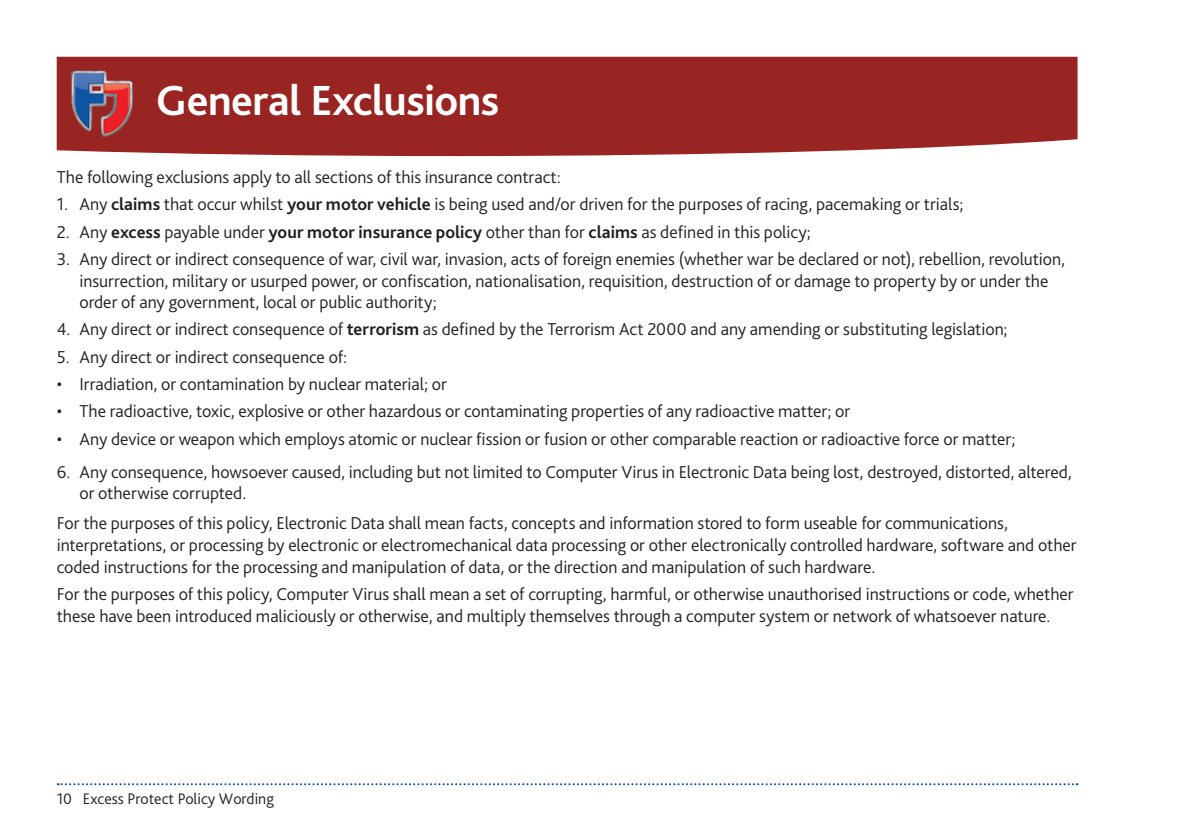
<style>
.page{position:relative;width:1191px;height:840px;background:#fff}
.page>*{position:absolute;margin:0;border:0;box-sizing:border-box;transform-origin:0 0}
.t1{font:700 44px "Bliss Pro";letter-spacing:-.01em;color:#fff}
.Body__2{font:300 18px/21.6px "Bliss Pro";color:#231f20}
.t2{font:300 16px "Bliss Pro";color:#231f20}
.s1{font-weight:700}
</style>
<div class="page">
<svg style="left:58px;top:783px;width:1019px;height:1px"></svg>
<div style="left:57px;top:57px;width:1020px;height:99px;background:#992523"></div>
<img style="left:71px;top:70px;width:63px;height:68px">
<p class="t1" style="left:156px;top:73px;width:345px">General Exclusions</p>
<p class="Body__2" style="left:57px;top:166px;width:506px">The following exclusions apply to all sections of this insurance contract:</p>
<p class="Body__2" style="left:57px;top:193px;width:908px">1. Any <span class="s1">claims</span> that occur whilst <span class="s1">your motor vehicle</span> is being used and/or driven for the purposes of racing, pacemaking or trials;</p>
<p class="Body__2" style="left:57px;top:220px;width:755px">2. Any <span class="s1">excess</span> payable under <span class="s1">your motor insurance policy</span> other than for <span class="s1">claims</span> as defined in this policy;</p>
<p class="Body__2" style="left:79px;top:247px;width:987px;text-indent:-23px">3. Any direct or indirect consequence of war, civil war, invasion, acts of foreign enemies (whether war be declared or not), rebellion, revolution, insurrection, military or usurped power, or confiscation, nationalisation, requisition, destruction of or damage to property by or under the order of any government, local or public authority;</p>
<p class="Body__2" style="left:57px;top:318px;width:952px">4. Any direct or indirect consequence of <span class="s1">terrorism</span> as defined by the Terrorism Act 2000 and any amending or substituting legislation;</p>
<p class="Body__2" style="left:57px;top:345px;width:292px">5. Any direct or indirect consequence of:</p>
<p class="Body__2" style="left:57px;top:372px;width:391px">• Irradiation, or contamination by nuclear material; or</p>
<p class="Body__2" style="left:57px;top:400px;width:795px">• The radioactive, toxic, explosive or other hazardous or contaminating properties of any radioactive matter; or</p>
<p class="Body__2" style="left:57px;top:427px;width:960px">• Any device or weapon which employs atomic or nuclear fission or fusion or other comparable reaction or radioactive force or matter;</p>
<p class="Body__2" style="left:79px;top:460px;width:994px;text-indent:-23px">6. Any consequence, howsoever caused, including but not limited to Computer Virus in Electronic Data being lost, destroyed, distorted, altered, or otherwise corrupted.</p>
<p class="Body__2" style="left:57px;top:512px;width:1021px">For the purposes of this policy, Electronic Data shall mean facts, concepts and information stored to form useable for communications, interpretations, or processing by electronic or electromechanical data processing or other electronically controlled hardware, software and other coded instructions for the processing and manipulation of data, or the direction and manipulation of such hardware.</p>
<p class="Body__2" style="left:57px;top:582px;width:1018px">For the purposes of this policy, Computer Virus shall mean a set of corrupting, harmful, or otherwise unauthorised instructions or code, whether these have been introduced maliciously or otherwise, and multiply themselves through a computer system or network of whatsoever nature.</p>
<p class="t2" style="left:57px;top:788px;width:219px">10 Excess Protect Policy Wording</p>
</div>
